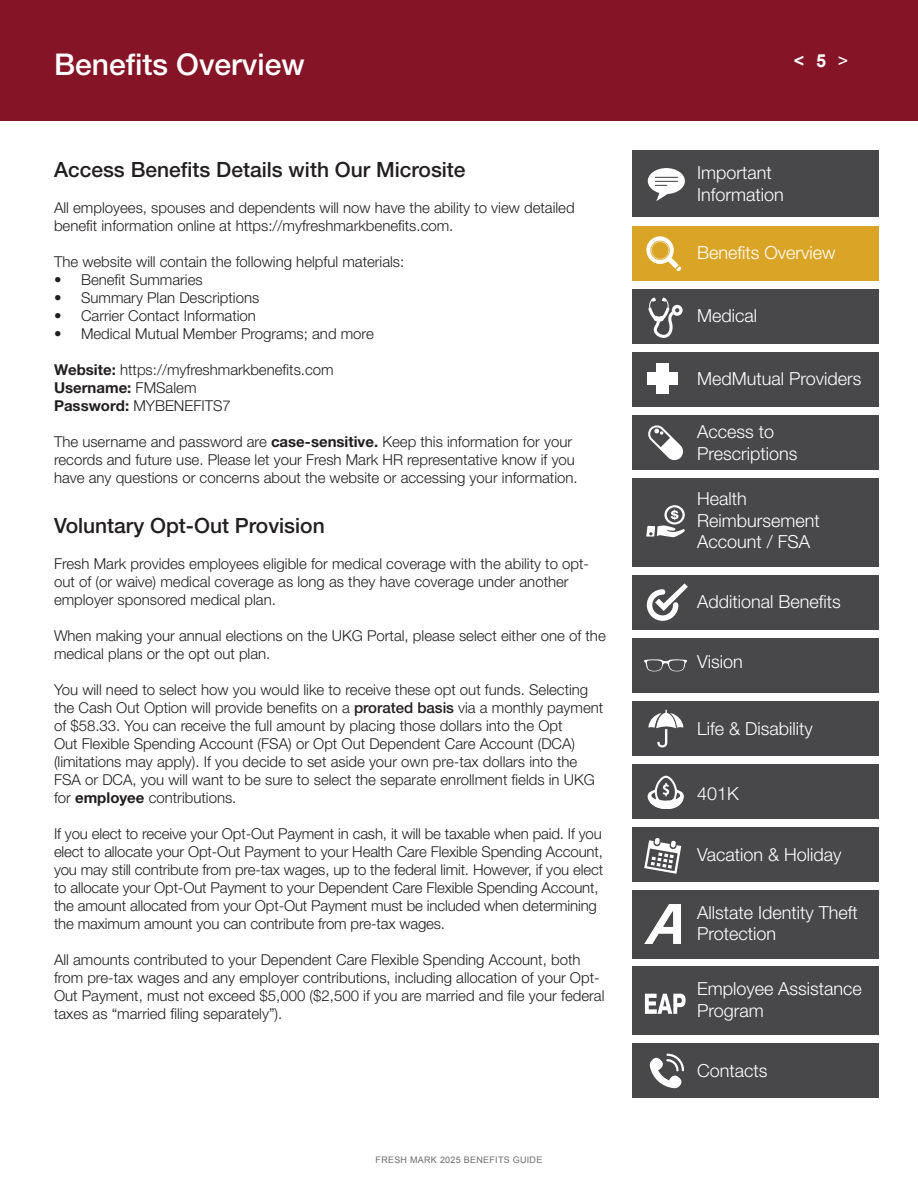
<style>
.page{position:relative;width:918px;height:1188px;background:#fff}
.page>*{position:absolute;margin:0;border:0;box-sizing:border-box;transform-origin:0 0}
.t1{font:500 30px "Helvetica Neue LT Pro";color:#fff}
.t2{font:500 21px "Helvetica Neue LT Pro";color:#231f20}
.t3{font:300 18px/21.6px "Helvetica Neue LT Pro";color:#fff}
.t4{font:700 18px "Arial";color:#fff}
.t5{font:300 15px/18px "Helvetica Neue LT Pro";color:#231f20}
.t6{font:700 15px "Helvetica Neue LT Pro";color:#231f20}
.t7{font:9px "Arial";letter-spacing:.03em;color:#6c6d70}
.s1{font-weight:400}
.s2{font-weight:700}
.s3{font-weight:300}
.s4{font-weight:500}
</style>
<div class="page">
<div style="left:633px;top:150px;width:246px;height:67px;background:#48484b"></div>
<svg style="left:648px;top:168px;width:37px;height:33px"></svg>
<div style="left:633px;top:289px;width:246px;height:54px;background:#48484b"></div>
<svg style="left:648px;top:297px;width:35px;height:41px"></svg>
<div style="left:633px;top:575px;width:246px;height:54px;background:#48484b"></div>
<svg style="left:647px;top:583px;width:41px;height:38px"></svg>
<div style="left:633px;top:478px;width:246px;height:88px;background:#48484b"></div>
<svg style="left:646px;top:505px;width:39px;height:32px"></svg>
<div style="left:633px;top:1043px;width:246px;height:55px;background:#48484b"></div>
<svg style="left:649px;top:1054px;width:35px;height:34px"></svg>
<div style="left:633px;top:226px;width:246px;height:54px;background:#daa426"></div>
<svg style="left:646px;top:236px;width:35px;height:35px"></svg>
<div style="left:633px;top:967px;width:246px;height:68px;background:#48484b"></div>
<svg style="left:645px;top:994px;width:41px;height:20px"></svg>
<div style="left:633px;top:352px;width:246px;height:54px;background:#48484b"></div>
<div style="left:656px;top:363px;width:12px;height:31px;background:#fff"></div>
<div style="left:647px;top:372px;width:31px;height:13px;background:#fff"></div>
<div style="left:633px;top:890px;width:246px;height:68px;background:#48484b"></div>
<img style="left:645px;top:904px;width:35px;height:40px">
<div style="left:633px;top:638px;width:246px;height:54px;background:#48484b"></div>
<svg style="left:644px;top:659px;width:43px;height:12px"></svg>
<div style="left:633px;top:701px;width:246px;height:55px;background:#48484b"></div>
<svg style="left:648px;top:710px;width:35px;height:37px"></svg>
<div style="left:633px;top:764px;width:246px;height:55px;background:#48484b"></div>
<svg style="left:648px;top:775px;width:36px;height:34px"></svg>
<div style="left:633px;top:827px;width:246px;height:55px;background:#48484b"></div>
<svg style="left:644px;top:838px;width:37px;height:36px"></svg>
<div style="left:633px;top:415px;width:246px;height:55px;background:#48484b"></div>
<svg style="left:648px;top:425px;width:35px;height:35px"></svg>
<div style="left:0;top:0;width:918px;height:121px;background:#861427"></div>
<p class="t1" style="left:54px;top:47px;width:252px">Benefits Overview</p>
<p class="t4" style="left:794px;top:49px;width:56px">&lt; 5 <span class="s1">&gt;</span></p>
<p class="t2" style="left:54px;top:157px;width:413px">Access Benefits Details with Our Microsite</p>
<p class="t5" style="left:54px;top:198px;width:522px">All employees, spouses and dependents will now have the ability to view detailed benefit information online at https://myfreshmarkbenefits.com.</p>
<p class="t5" style="left:54px;top:252px;width:352px">The website will contain the following helpful materials:</p>
<p class="t5" style="left:54px;top:270px;width:150px">• Benefit Summaries</p>
<p class="t5" style="left:54px;top:288px;width:207px">• Summary Plan Descriptions</p>
<p class="t5" style="left:54px;top:306px;width:204px">• Carrier Contact Information</p>
<p class="t5" style="left:54px;top:324px;width:321px">• Medical Mutual Member Programs; and more</p>
<p class="t5" style="left:54px;top:360px;width:281px"><span class="s2">Website:</span> https://myfreshmarkbenefits.com</p>
<p class="t6" style="left:54px;top:378px;width:144px">Username: <span class="s3">FMSalem</span></p>
<p class="t5" style="left:54px;top:396px;width:178px"><span class="s2">Password:</span> MYBENEFITS7</p>
<p class="t5" style="left:54px;top:432px;width:525px">The username and password are <span class="s2">case-sensitive.</span> Keep this information for your records and future use. Please let your Fresh Mark HR representative know if you have any questions or concerns about the website or accessing your information.</p>
<p class="t2" style="left:54px;top:513px;width:272px">Voluntary Opt-Out Provision</p>
<p class="t5" style="left:54px;top:555px;width:537px">Fresh Mark provides employees eligible for medical coverage with the ability to opt&shy;out of (or waive) medical coverage as long as they have coverage under another employer sponsored medical plan.</p>
<p class="t5" style="left:54px;top:627px;width:553px">When making your annual elections on the UKG Portal, please select either one of the medical plans or the opt out plan.</p>
<p class="t5" style="left:54px;top:681px;width:551px">You will need to select how you would like to receive these opt out funds. Selecting the Cash Out Option will provide benefits on a <span class="s4">prorated basis</span> via a monthly payment of $58.33. You can receive the full amount by placing those dollars into the Opt<br>Out Flexible Spending Account (FSA) or Opt Out Dependent Care Account (DCA) (limitations may apply). If you decide to set aside your own pre-tax dollars into the FSA or DCA, you will want to be sure to select the separate enrollment fields in UKG for <span class="s2">employee</span> contributions.</p>
<p class="t5" style="left:54px;top:825px;width:551px">If you elect to receive your Opt-Out Payment in cash, it will be taxable when paid. If you elect to allocate your Opt-Out Payment to your Health Care Flexible Spending Account, you may still contribute from pre-tax wages, up to the federal limit. However, if you elect to allocate your Opt-Out Payment to your Dependent Care Flexible Spending Account, the amount allocated from your Opt-Out Payment must be included when determining the maximum amount you can contribute from pre-tax wages.</p>
<p class="t5" style="left:54px;top:951px;width:552px">All amounts contributed to your Dependent Care Flexible Spending Account, both from pre-tax wages and any employer contributions, including allocation of your Opt-Out Payment, must not exceed $5,000 ($2,500 if you are married and file your federal taxes as “married filing separately”).</p>
<p class="t7" style="left:376px;top:1154px;width:168px">FRESH MARK 2025 BENEFITS GUIDE</p>
<p class="t3" style="left:697px;top:162px;width:76px">Important</p>
<p class="t3" style="left:697px;top:183px;width:88px">Information</p>
<p class="t3" style="left:697px;top:242px;width:140px">Benefits Overview</p>
<p class="t3" style="left:697px;top:305px;width:62px">Medical</p>
<p class="t3" style="left:697px;top:367px;width:166px">MedMutual Providers</p>
<p class="t3" style="left:697px;top:421px;width:79px">Access to</p>
<p class="t3" style="left:697px;top:442px;width:102px">Prescriptions</p>
<p class="t3" style="left:697px;top:487px;width:124px">Health<br>Reimbursement<br>Account / FSA</p>
<p class="t3" style="left:697px;top:590px;width:145px">Additional Benefits</p>
<p class="t3" style="left:697px;top:650px;width:47px">Vision</p>
<p class="t3" style="left:697px;top:717px;width:117px">Life &amp; Disability</p>
<p class="t3" style="left:697px;top:782px;width:43px">401K</p>
<p class="t3" style="left:697px;top:843px;width:146px">Vacation &amp; Holiday</p>
<p class="t3" style="left:697px;top:901px;width:162px">Allstate Identity Theft</p>
<p class="t3" style="left:697px;top:923px;width:81px">Protection</p>
<p class="t3" style="left:697px;top:978px;width:166px">Employee Assistance<br>Program</p>
<p class="t3" style="left:697px;top:1059px;width:72px">Contacts</p>
</div>
